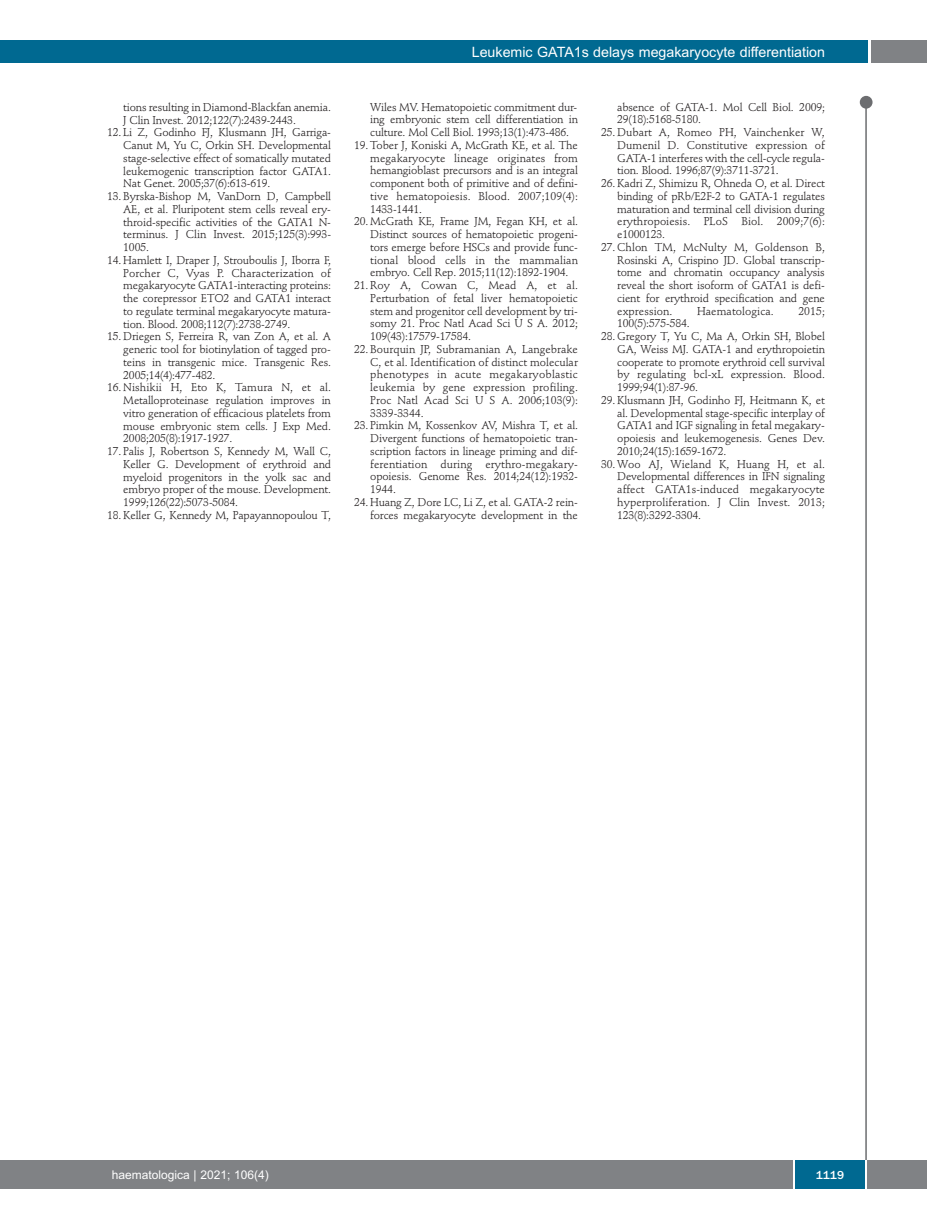
<style>
.page{position:relative;width:927px;height:1225px;background:#fff}
.page>*{position:absolute;margin:0;border:0;box-sizing:border-box;transform-origin:0 0}
.t1{font:14.25px "Arial";color:#fff}
.t2{font:12px "Arial";color:#fff}
.t3{font:500 12px "Franklin Gothic";color:#fff}
.t4{font:11.25px/12.8px "Stempel Schneidler";letter-spacing:-.015em;color:#231f20;text-align:justify}
.t5{font:11.25px "Stempel Schneidler";letter-spacing:.005em;color:#231f20}
</style>
<div class="page">
<div style="left:860px;top:96px;width:12px;height:13px;background:#6c6d70;border-radius:50%"></div>
<hr style="left:865px;top:98px;width:2px;height:1062px;background:#6c6d70">
<div style="left:871px;top:40px;width:56px;height:22px;background:#808285"></div>
<div style="left:18px;top:40px;width:849px;height:22px;background:#006991"></div>
<div style="left:17px;top:1160px;width:910px;height:28px;background:#808285"></div>
<div style="left:795px;top:1160px;width:70px;height:28px;background:#006991"></div>
<hr style="left:793px;top:1160px;width:2px;height:28px;background:#fff">
<hr style="left:865px;top:1160px;width:2px;height:28px;background:#fff">
<div style="left:0;top:40px;width:19px;height:22px;background:#006991"></div>
<div style="left:0;top:1160px;width:18px;height:28px;background:#808285"></div>
<p class="t4" style="left:123px;top:102px;width:209px">tions resulting in Diamond-Blackfan anemia.<br>J Clin Invest. 2012;122(7):2439-2443.</p>
<p class="t4" style="left:123px;top:127px;width:209px;text-indent:-16px">12. Li Z, Godinho FJ, Klusmann JH, Garriga-Canut M, Yu C, Orkin SH. Developmental stage-selective effect of somatically mutated leukemogenic transcription factor GATA1.<br>Nat Genet. 2005;37(6):613-619.</p>
<p class="t4" style="left:123px;top:191px;width:209px;text-indent:-16px">13. Byrska-Bishop M, VanDorn D, Campbell AE, et al. Pluripotent stem cells reveal ery&shy;throid-specific activities of the GATA1 N&shy;terminus. J Clin Invest. 2015;125(3):993- 1005.</p>
<p class="t4" style="left:123px;top:255px;width:209px;text-indent:-16px">14. Hamlett I, Draper J, Strouboulis J, Iborra F, Porcher C, Vyas P. Characterization of megakaryocyte GATA1-interacting proteins: the corepressor ETO2 and GATA1 interact to regulate terminal megakaryocyte matura&shy;tion. Blood. 2008;112(7):2738-2749.</p>
<p class="t4" style="left:123px;top:331px;width:209px;text-indent:-16px">15. Driegen S, Ferreira R, van Zon A, et al. A generic tool for biotinylation of tagged pro&shy;teins in transgenic mice. Transgenic Res.<br>2005;14(4):477-482.</p>
<p class="t4" style="left:123px;top:382px;width:209px;text-indent:-16px">16. Nishikii H, Eto K, Tamura N, et al.<br>Metalloproteinase regulation improves in vitro generation of efficacious platelets from mouse embryonic stem cells. J Exp Med.<br>2008;205(8):1917-1927.</p>
<p class="t4" style="left:123px;top:446px;width:209px;text-indent:-16px">17. Palis J, Robertson S, Kennedy M, Wall C, Keller G. Development of erythroid and myeloid progenitors in the yolk sac and embryo proper of the mouse. Development.<br>1999;126(22):5073-5084.</p>
<p class="t4" style="left:107px;top:509px;width:225px">18. Keller G, Kennedy M, Papayannopoulou T,</p>
<p class="t1" style="left:472px;top:44px;width:355px">Leukemic GATA1s delays megakaryocyte differentiation</p>
<p class="t4" style="left:370px;top:101px;width:209px">Wiles MV. Hematopoietic commitment dur&shy;ing embryonic stem cell differentiation in culture. Mol Cell Biol. 1993;13(1):473-486.</p>
<p class="t4" style="left:370px;top:140px;width:209px;text-indent:-16px">19. Tober J, Koniski A, McGrath KE, et al. The megakaryocyte lineage originates from hemangioblast precursors and is an integral component both of primitive and of defini&shy;tive hematopoiesis. Blood. 2007;109(4):<br>1433-1441.</p>
<p class="t4" style="left:370px;top:216px;width:209px;text-indent:-16px">20. McGrath KE, Frame JM, Fegan KH, et al.<br>Distinct sources of hematopoietic progeni&shy;tors emerge before HSCs and provide func&shy;tional blood cells in the mammalian embryo. Cell Rep. 2015;11(12):1892-1904.</p>
<p class="t4" style="left:370px;top:280px;width:209px;text-indent:-16px">21. Roy A, Cowan C, Mead A, et al.<br>Perturbation of fetal liver hematopoietic stem and progenitor cell development by tri&shy;somy 21. Proc Natl Acad Sci U S A. 2012; 109(43):17579-17584.</p>
<p class="t4" style="left:370px;top:344px;width:209px;text-indent:-16px">22. Bourquin JP, Subramanian A, Langebrake C, et al. Identification of distinct molecular phenotypes in acute megakaryoblastic leukemia by gene expression profiling.<br>Proc Natl Acad Sci U S A. 2006;103(9):<br>3339-3344.</p>
<p class="t4" style="left:370px;top:420px;width:209px;text-indent:-16px">23. Pimkin M, Kossenkov AV, Mishra T, et al.<br>Divergent functions of hematopoietic tran&shy;scription factors in lineage priming and dif&shy;ferentiation during erythro-megakary&shy;opoiesis. Genome Res. 2014;24(12):1932- 1944.</p>
<p class="t4" style="left:354px;top:497px;width:225px;text-align:right">24. Huang Z, Dore LC, Li Z, et al. GATA-2 rein&shy;forces megakaryocyte development in the</p>
<p class="t4" style="left:617px;top:101px;width:209px">absence of GATA-1. Mol Cell Biol. 2009;<br>29(18):5168-5180.</p>
<p class="t4" style="left:617px;top:127px;width:209px;text-indent:-16px">25. Dubart A, Romeo PH, Vainchenker W, Dumenil D. Constitutive expression of GATA-1 interferes with the cell-cycle regula&shy;tion. Blood. 1996;87(9):3711-3721.</p>
<p class="t4" style="left:617px;top:178px;width:209px;text-indent:-16px">26. Kadri Z, Shimizu R, Ohneda O, et al. Direct binding of pRb/E2F-2 to GATA-1 regulates maturation and terminal cell division during erythropoiesis. PLoS Biol. 2009;7(6): e1000123.</p>
<p class="t4" style="left:617px;top:242px;width:209px;text-indent:-16px">27. Chlon TM, McNulty M, Goldenson B, Rosinski A, Crispino JD. Global transcrip&shy;tome and chromatin occupancy analysis reveal the short isoform of GATA1 is defi&shy;cient for erythroid specification and gene expression.</p>
<p class="t5" style="left:697px;top:306px;width:78px">Haematologica.</p>
<p class="t4" style="left:798px;top:305px;width:28px">2015;</p>
<p class="t4" style="left:617px;top:318px;width:74px">100(5):575-584.</p>
<p class="t4" style="left:617px;top:331px;width:209px;text-indent:-16px">28. Gregory T, Yu C, Ma A, Orkin SH, Blobel GA, Weiss MJ. GATA-1 and erythropoietin cooperate to promote erythroid cell survival by regulating bcl-xL expression. Blood.<br>1999;94(1):87-96.</p>
<p class="t4" style="left:617px;top:394px;width:209px;text-indent:-16px">29. Klusmann JH, Godinho FJ, Heitmann K, et al. Developmental stage-specific interplay of GATA1 and IGF signaling in fetal megakary&shy;opoiesis and leukemogenesis. Genes Dev.<br>2010;24(15):1659-1672.</p>
<p class="t4" style="left:617px;top:458px;width:209px;text-indent:-16px">30. Woo AJ, Wieland K, Huang H, et al.<br>Developmental differences in IFN signaling affect GATA1s-induced megakaryocyte hyperproliferation. J Clin Invest. 2013; 123(8):3292-3304.</p>
<p class="t2" style="left:112px;top:1167px;width:158px">haematologica | 2021; 106(4)</p>
<p class="t3" style="left:816px;top:1167px;width:30px">1119</p>
</div>
